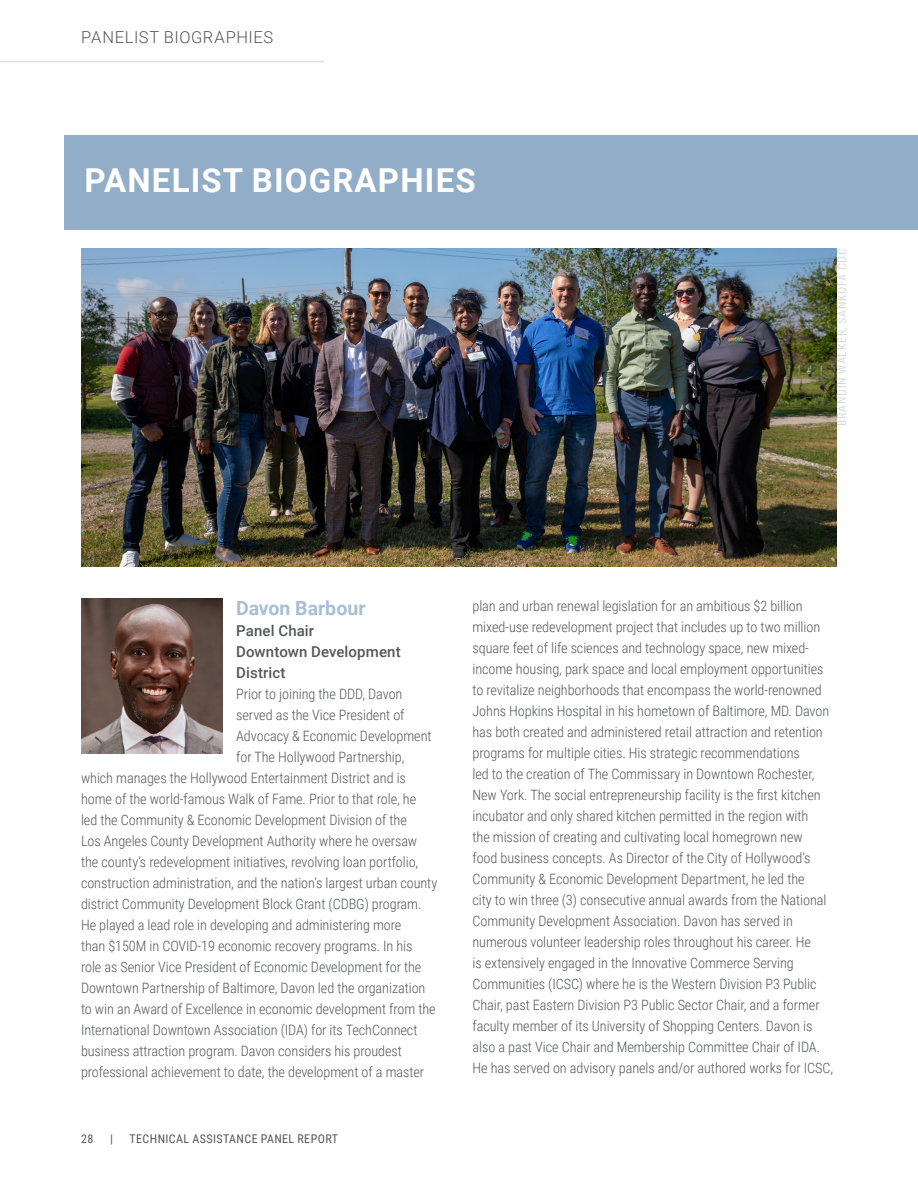
<style>
.page{position:relative;width:918px;height:1188px;background:#fff}
.page>*{position:absolute;margin:0;border:0;box-sizing:border-box;transform-origin:0 0}
.t1{font:700 33px "Roboto";letter-spacing:.035em;color:#fff}
.t2{font:700 19.5px "Roboto";color:#a8bed3}
.Section_Heading{font:300 16.5px "Roboto";letter-spacing:.035em;color:#545758}
.t3{font:500 15px/21px "Roboto";letter-spacing:.01em;color:#545758}
.BODY_TXT{font:300 14.25px/21px "Roboto Condensed";letter-spacing:-.005em;color:#545758}
.t4{font:12px "Roboto Condensed";letter-spacing:.035em;color:#545758}
.t5{font:12px "Roboto Condensed";letter-spacing:.055em;color:#d8dbdd}
</style>
<div class="page">
<hr style="left:0;top:61px;width:324px;height:1px;background:#dddcdd">
<div style="left:65px;top:135px;width:853px;height:95px;background:#92adc8"></div>
<img style="left:81px;top:249px;width:756px;height:317px">
<img style="left:81px;top:598px;width:142px;height:155px">
<p class="Section_Heading" style="left:81px;top:26px;width:193px">PANELIST BIOGRAPHIES</p>
<h1 class="t1" style="left:85px;top:157px;width:393px">PANELIST BIOGRAPHIES</h1>
<p class="t5" style="left:833px;top:426px;width:179px;rotate:-90deg">BRANDIN WALKER, SANKOFA CDC</p>
<h3 class="t2" style="left:236px;top:595px;width:131px">Davon Barbour</h3>
<h3 class="t3" style="left:236px;top:620px;width:79px">Panel Chair</h3>
<h3 class="t3" style="left:236px;top:641px;width:166px">Downtown Development<br>District</h3>
<p class="BODY_TXT" style="left:236px;top:683px;width:168px">Prior to joining the DDD, Davon</p>
<p class="BODY_TXT" style="left:236px;top:704px;width:170px">served as the Vice President of</p>
<p class="BODY_TXT" style="left:236px;top:725px;width:197px">Advocacy &amp; Economic Development</p>
<p class="BODY_TXT" style="left:236px;top:746px;width:170px">for The Hollywood Partnership,</p>
<p class="BODY_TXT" style="left:81px;top:767px;width:326px">which manages the Hollywood Entertainment District and is</p>
<p class="BODY_TXT" style="left:81px;top:788px;width:337px">home of the world-famous Walk of Fame. Prior to that role, he</p>
<p class="BODY_TXT" style="left:81px;top:809px;width:327px">led the Community &amp; Economic Development Division of the</p>
<p class="BODY_TXT" style="left:81px;top:830px;width:338px">Los Angeles County Development Authority where he oversaw</p>
<p class="BODY_TXT" style="left:81px;top:851px;width:339px">the county’s redevelopment initiatives, revolving loan portfolio,</p>
<p class="BODY_TXT" style="left:81px;top:872px;width:358px">construction administration, and the nation’s largest urban county</p>
<p class="BODY_TXT" style="left:81px;top:893px;width:342px">district Community Development Block Grant (CDBG) program.</p>
<p class="BODY_TXT" style="left:81px;top:914px;width:322px">He played a lead role in developing and administering more</p>
<p class="BODY_TXT" style="left:81px;top:935px;width:333px">than $150M in COVID-19 economic recovery programs. In his</p>
<p class="BODY_TXT" style="left:81px;top:956px;width:342px">role as Senior Vice President of Economic Development for the</p>
<p class="BODY_TXT" style="left:81px;top:977px;width:346px">Downtown Partnership of Baltimore, Davon led the organization</p>
<p class="BODY_TXT" style="left:81px;top:998px;width:356px">to win an Award of Excellence in economic development from the</p>
<p class="BODY_TXT" style="left:81px;top:1019px;width:338px">International Downtown Association (IDA) for its TechConnect</p>
<p class="BODY_TXT" style="left:81px;top:1040px;width:323px">business attraction program. Davon considers his proudest</p>
<p class="BODY_TXT" style="left:81px;top:1061px;width:345px">professional achievement to date, the development of a master</p>
<p class="t4" style="left:81px;top:1130px;width:14px">28</p>
<p class="t4" style="left:110px;top:1130px;width:4px">|</p>
<p class="t4" style="left:130px;top:1130px;width:210px">TECHNICAL ASSISTANCE PANEL REPORT</p>
<p class="BODY_TXT" style="left:472px;top:595px;width:362px">plan and urban renewal legislation for an ambitious $2 billion mixed-use redevelopment project that includes up to two million square feet of life sciences and technology space, new mixed&shy;income housing, park space and local employment opportunities to revitalize neighborhoods that encompass the world-renowned Johns Hopkins Hospital in his hometown of Baltimore, MD. Davon has both created and administered retail attraction and retention programs for multiple cities. His strategic recommendations<br>led to the creation of The Commissary in Downtown Rochester, New York. The social entrepreneurship facility is the first kitchen incubator and only shared kitchen permitted in the region with<br>the mission of creating and cultivating local homegrown new<br>food business concepts. As Director of the City of Hollywood’s Community &amp; Economic Development Department, he led the<br>city to win three (3) consecutive annual awards from the National Community Development Association. Davon has served in numerous volunteer leadership roles throughout his career. He<br>is extensively engaged in the Innovative Commerce Serving Communities (ICSC) where he is the Western Division P3 Public Chair, past Eastern Division P3 Public Sector Chair, and a former faculty member of its University of Shopping Centers. Davon is also a past Vice Chair and Membership Committee Chair of IDA.<br>He has served on advisory panels and/or authored works for ICSC,</p>
</div>
